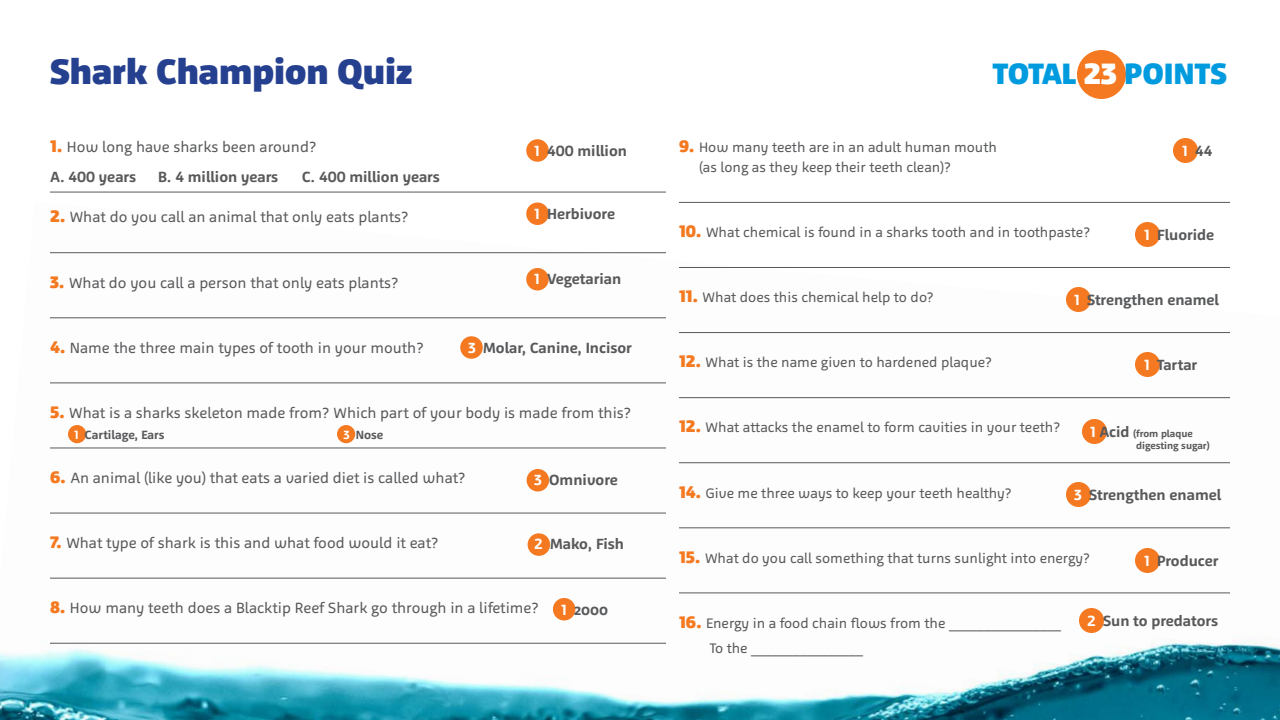
<style>
.page{position:relative;width:1280px;height:720px;background:#fff}
.page>*{position:absolute;margin:0;border:0;box-sizing:border-box;transform-origin:0 0}
.t1{font:900 36px "Agile";color:#25408f}
.t2{font:900 30px "Agile";letter-spacing:.005em;color:#009bdf}
.t3{font:15px/29.7px "Agile";color:#58595b}
.t4{font:700 15px "Agile";color:#58595b}
.t5{font:14px/20px "Agile";color:#58595b}
.t6{font:700 12.1px "Agile";color:#58595b}
.t7{font:700 10px/12px "Agile";color:#58595b}
.s1{font-weight:900;font-size:17px;color:#f47920}
.s2{font-weight:700}
.s3{color:#fff}
.s4{font-size:15px;color:#fff}
.s5{font-size:15px}
</style>
<div class="page">
<img style="left:0;top:217px;width:1280px;height:503px">
<div style="left:1077px;top:50px;width:49px;height:49px;background:#f47920;border-radius:50%"></div>
<hr style="left:50px;top:192px;width:616px;height:1px;background:#58595b">
<hr style="left:50px;top:252px;width:616px;height:1px;background:#58595b">
<hr style="left:50px;top:318px;width:616px;height:1px;background:#58595b">
<hr style="left:50px;top:383px;width:616px;height:1px;background:#58595b">
<hr style="left:50px;top:448px;width:616px;height:1px;background:#58595b">
<hr style="left:50px;top:513px;width:616px;height:1px;background:#58595b">
<hr style="left:50px;top:578px;width:616px;height:1px;background:#58595b">
<hr style="left:50px;top:643px;width:616px;height:1px;background:#58595b">
<hr style="left:679px;top:202px;width:551px;height:1px;background:#58595b">
<hr style="left:679px;top:267px;width:551px;height:1px;background:#58595b">
<hr style="left:679px;top:332px;width:551px;height:1px;background:#58595b">
<hr style="left:679px;top:397px;width:551px;height:1px;background:#58595b">
<hr style="left:679px;top:462px;width:551px;height:1px;background:#58595b">
<hr style="left:679px;top:528px;width:551px;height:1px;background:#58595b">
<hr style="left:679px;top:593px;width:551px;height:1px;background:#58595b">
<div style="left:526px;top:139px;width:23px;height:23px;background:#f47920;border-radius:50%"></div>
<div style="left:1173px;top:138px;width:25px;height:25px;background:#f47920;border-radius:50%"></div>
<div style="left:1135px;top:222px;width:25px;height:25px;background:#f47920;border-radius:50%"></div>
<div style="left:1135px;top:352px;width:25px;height:25px;background:#f47920;border-radius:50%"></div>
<div style="left:1135px;top:548px;width:25px;height:25px;background:#f47920;border-radius:50%"></div>
<div style="left:1066px;top:287px;width:25px;height:25px;background:#f47920;border-radius:50%"></div>
<div style="left:1066px;top:482px;width:25px;height:25px;background:#f47920;border-radius:50%"></div>
<div style="left:1079px;top:608px;width:25px;height:25px;background:#f47920;border-radius:50%"></div>
<div style="left:1082px;top:419px;width:25px;height:25px;background:#f47920;border-radius:50%"></div>
<div style="left:526px;top:202px;width:23px;height:23px;background:#f47920;border-radius:50%"></div>
<div style="left:526px;top:268px;width:23px;height:22px;background:#f47920;border-radius:50%"></div>
<div style="left:460px;top:336px;width:23px;height:23px;background:#f47920;border-radius:50%"></div>
<div style="left:527px;top:469px;width:22px;height:23px;background:#f47920;border-radius:50%"></div>
<div style="left:528px;top:533px;width:22px;height:23px;background:#f47920;border-radius:50%"></div>
<div style="left:553px;top:598px;width:22px;height:22px;background:#f47920;border-radius:50%"></div>
<div style="left:68px;top:425px;width:18px;height:18px;background:#f47920;border-radius:50%"></div>
<div style="left:337px;top:425px;width:18px;height:18px;background:#f47920;border-radius:50%"></div>
<h1 class="t1" style="left:50px;top:50px;width:364px">Shark Champion Quiz</h1>
<p class="t3" style="left:50px;top:132px;width:268px"><span class="s1">1.</span> How long have sharks been around?<br><span class="s2">A. 400 years</span></p>
<p class="t4" style="left:158px;top:168px;width:122px">B. 4 million years</p>
<p class="t4" style="left:302px;top:168px;width:139px">C. 400 million years</p>
<p class="t3" style="left:50px;top:202px;width:360px"><span class="s1">2.</span> What do you call an animal that only eats plants?</p>
<p class="t3" style="left:50px;top:267px;width:350px"><span class="s1">3.</span> What do you call a person that only eats plants?</p>
<p class="t3" style="left:50px;top:333px;width:376px"><span class="s1">4.</span> Name the three main types of tooth in your mouth?</p>
<h2 class="t2" style="left:993px;top:56px;width:236px">TOTAL <span class="s3">23</span> POINTS</h2>
<p class="t5" style="left:699px;top:137px;width:299px;text-indent:-20px"><span class="s1">9.</span> How many teeth are in an adult human mouth (as long as they keep their teeth clean)?</p>
<p class="t4" style="left:534px;top:142px;width:94px"><span class="s3">1</span> 400 million</p>
<p class="t4" style="left:1182px;top:142px;width:32px"><span class="s3">1</span> 44</p>
<p class="t4" style="left:534px;top:205px;width:83px"><span class="s3">1</span> Herbivore</p>
<p class="t4" style="left:534px;top:270px;width:89px"><span class="s3">1</span> Vegetarian</p>
<p class="t4" style="left:468px;top:339px;width:166px"><span class="s3">3</span> Molar, Canine, Incisor</p>
<p class="t5" style="left:679px;top:222px;width:413px"><span class="s1">10.</span> What chemical is found in a sharks tooth and in toothpaste?</p>
<p class="t4" style="left:1144px;top:226px;width:72px"><span class="s3">1</span> Fluoride</p>
<p class="t5" style="left:679px;top:287px;width:256px"><span class="s1">11.</span> What does this chemical help to do?</p>
<p class="t5" style="left:679px;top:353px;width:315px"><span class="s1">12.</span> What is the name given to hardened plaque?</p>
<p class="t4" style="left:1074px;top:291px;width:147px"><span class="s3">1</span> Strengthen enamel</p>
<p class="t4" style="left:1144px;top:356px;width:55px"><span class="s3">1</span> Tartar</p>
<p class="t3" style="left:50px;top:398px;width:583px"><span class="s1">5.</span> What is a sharks skeleton made from? Which part of your body is made from this?</p>
<p class="t6" style="left:74px;top:427px;width:92px"><span class="s3">1</span> Cartilage, Ears</p>
<p class="t6" style="left:343px;top:427px;width:42px"><span class="s3">3</span> Nose</p>
<p class="t3" style="left:50px;top:463px;width:417px"><span class="s1">6.</span> An animal (like you) that eats a varied diet is called what?</p>
<p class="t3" style="left:50px;top:528px;width:390px"><span class="s1">7.</span> What type of shark is this and what food would it eat?</p>
<p class="t4" style="left:534px;top:471px;width:85px"><span class="s3">3</span> Omnivore</p>
<p class="t4" style="left:534px;top:535px;width:92px"><span class="s3">2</span> Mako, Fish</p>
<p class="t3" style="left:50px;top:593px;width:491px"><span class="s1">8.</span> How many teeth does a Blacktip Reef Shark go through in a lifetime?</p>
<p class="t4" style="left:561px;top:601px;width:49px"><span class="s3">1</span> 2000</p>
<p class="t5" style="left:679px;top:418px;width:383px"><span class="s1">12.</span> What attacks the enamel to form cavities in your teeth?</p>
<p class="t5" style="left:679px;top:483px;width:335px"><span class="s1">14.</span> Give me three ways to keep your teeth healthy?</p>
<p class="t7" style="left:1136px;top:428px;width:75px;text-indent:-46px"><span class="s4">1</span> <span class="s5">Acid</span> (from plaque digesting sugar)</p>
<p class="t4" style="left:1074px;top:486px;width:149px"><span class="s3">3</span> Strengthen enamel</p>
<p class="t5" style="left:679px;top:548px;width:413px"><span class="s1">15.</span> What do you call something that turns sunlight into energy?</p>
<p class="t4" style="left:1144px;top:552px;width:76px"><span class="s3">1</span> Producer</p>
<p class="t5" style="left:710px;top:610px;width:353px;line-height:25px;text-indent:-31px"><span class="s1">16.</span> Energy in a food chain flows from the ________________<br>To the ________________</p>
<p class="t4" style="left:1087px;top:612px;width:133px"><span class="s3">2</span> Sun to predators</p>
</div>
